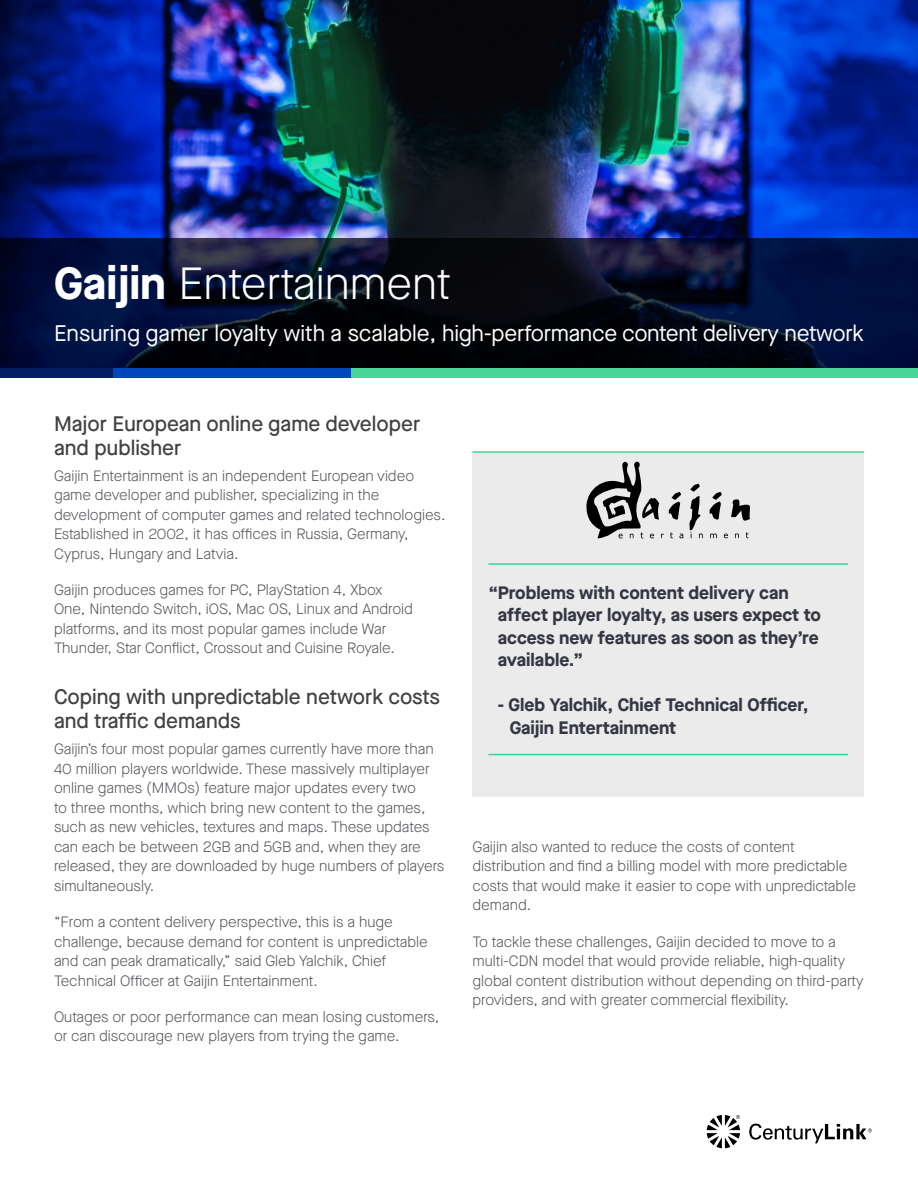
<style>
.page{position:relative;width:918px;height:1188px;background:#fff}
.page>*{position:absolute;margin:0;border:0;box-sizing:border-box;transform-origin:0 0}
.t1{font:300 45px "Maison Neue";color:#fff}
.Title_-_Sub{font:22.5px "Maison Neue";letter-spacing:-.015em;color:#fff}
.Heading_-_1_column{font:500 21px/24px "Maison Neue";color:#414042}
.Quote_with_Bar{font:700 18px/22.5px "Maison Neue";color:#343741}
.Body_Copy{font:300 15px/19.5px "Maison Neue";color:#53565a}
.s1{font-weight:700}
</style>
<div class="page">
<svg style="left:707px;top:1115px;width:33px;height:33px"></svg>
<svg style="left:749px;top:1123px;width:123px;height:20px"></svg>
<img style="left:0;top:0;width:918px;height:238px">
<svg style="left:0;top:238px;width:918px;height:130px;background:#050c25"></svg>
<div style="left:351px;top:368px;width:567px;height:10px;background:#48d597"></div>
<div style="left:0;top:368px;width:113px;height:10px;background:#001e60"></div>
<div style="left:113px;top:368px;width:238px;height:10px;background:#0047bb"></div>
<div style="left:472px;top:452px;width:392px;height:344px;background:#ebebec"></div>
<hr style="left:472px;top:451px;width:392px;height:2px;background:#48d597">
<svg style="left:731px;top:499px;width:19px;height:22px"></svg>
<svg style="left:710px;top:492px;width:12px;height:28px"></svg>
<svg style="left:710px;top:533px;width:7px;height:5px"></svg>
<svg style="left:724px;top:533px;width:4px;height:5px"></svg>
<svg style="left:735px;top:533px;width:4px;height:5px"></svg>
<svg style="left:746px;top:532px;width:3px;height:6px"></svg>
<svg style="left:586px;top:462px;width:97px;height:77px"></svg>
<svg style="left:689px;top:484px;width:14px;height:54px"></svg>
<hr style="left:488px;top:563px;width:360px;height:2px;background:#36d399">
<hr style="left:488px;top:754px;width:360px;height:1px;background:#36d399">
<p class="t1" style="left:54px;top:254px;width:399px"><span class="s1">Gaijin</span> Entertainment</p>
<p class="Title_-_Sub" style="left:54px;top:318px;width:812px">Ensuring gamer loyalty with a scalable, high-performance content delivery network</p>
<p class="Heading_-_1_column" style="left:54px;top:411px;width:368px">Major European online game developer and publisher</p>
<p class="Body_Copy" style="left:54px;top:466px;width:393px">Gaijin Entertainment is an independent European video game developer and publisher, specializing in the development of computer games and related technologies.<br>Established in 2002, it has offices in Russia, Germany, Cyprus, Hungary and Latvia.</p>
<p class="Body_Copy" style="left:54px;top:580px;width:361px">Gaijin produces games for PC, PlayStation 4, Xbox One, Nintendo Switch, iOS, Mac OS, Linux and Android platforms, and its most popular games include War Thunder, Star Conflict, Crossout and Cuisine Royale.</p>
<p class="Heading_-_1_column" style="left:54px;top:685px;width:388px">Coping with unpredictable network costs and traffic demands</p>
<p class="Body_Copy" style="left:54px;top:739px;width:392px">Gaijin’s four most popular games currently have more than 40 million players worldwide. These massively multiplayer online games (MMOs) feature major updates every two<br>to three months, which bring new content to the games, such as new vehicles, textures and maps. These updates can each be between 2GB and 5GB and, when they are released, they are downloaded by huge numbers of players simultaneously.</p>
<p class="Body_Copy" style="left:54px;top:912px;width:375px">“From a content delivery perspective, this is a huge challenge, because demand for content is unpredictable and can peak dramatically,” said Gleb Yalchik, Chief Technical Officer at Gaijin Entertainment.</p>
<p class="Body_Copy" style="left:54px;top:1007px;width:387px">Outages or poor performance can mean losing customers, or can discourage new players from trying the game.</p>
<p class="Quote_with_Bar" style="left:498px;top:580px;width:325px;text-indent:-9px">“Problems with content delivery can affect player loyalty, as users expect to access new features as soon as they’re available.”</p>
<p class="Quote_with_Bar" style="left:510px;top:693px;width:301px;text-indent:-12px">- Gleb Yalchik, Chief Technical Officer,<br>Gaijin Entertainment</p>
<p class="Body_Copy" style="left:472px;top:837px;width:385px">Gaijin also wanted to reduce the costs of content distribution and find a billing model with more predictable costs that would make it easier to cope with unpredictable demand.</p>
<p class="Body_Copy" style="left:472px;top:932px;width:393px">To tackle these challenges, Gaijin decided to move to a multi-CDN model that would provide reliable, high-quality global content distribution without depending on third-party providers, and with greater commercial flexibility.</p>
</div>
